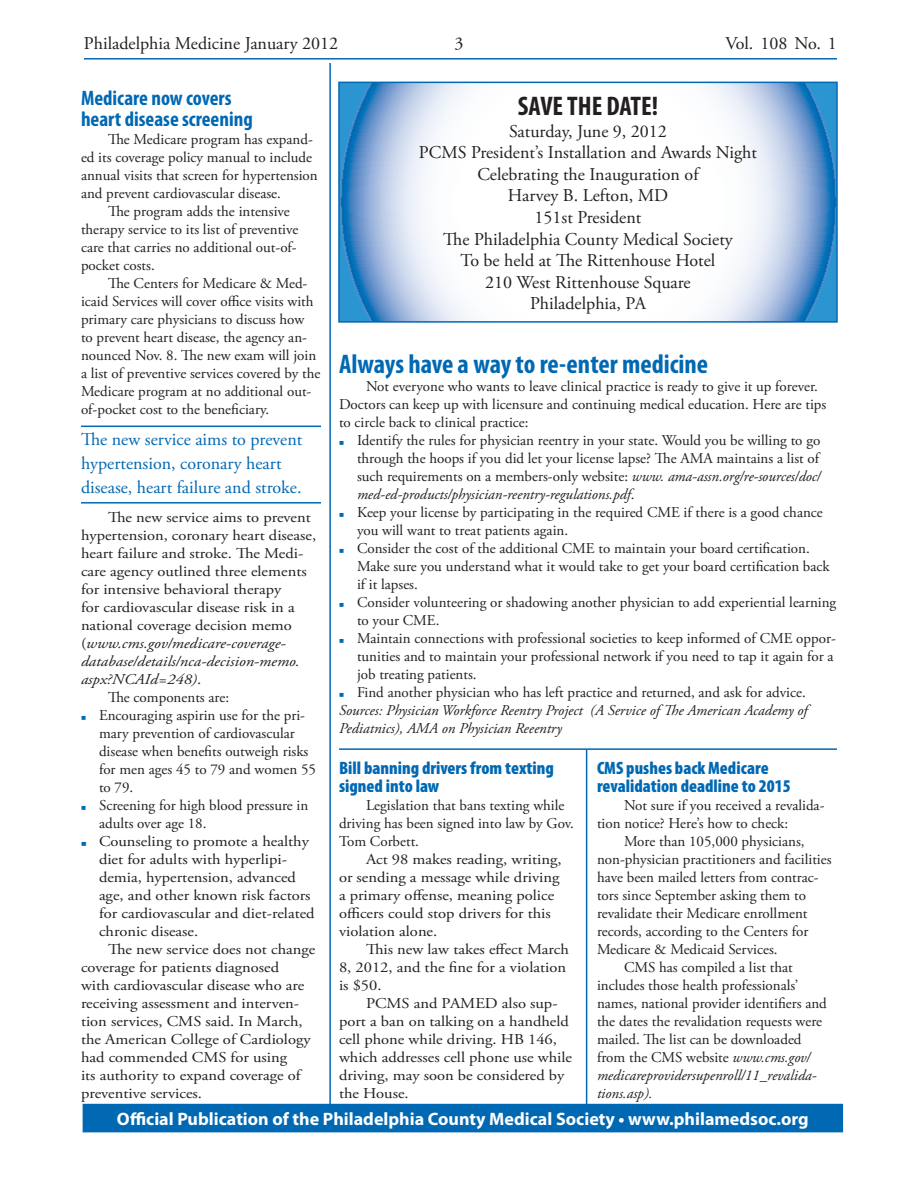
<style>
.page{position:relative;width:918px;height:1188px;background:#fff}
.page>*{position:absolute;margin:0;border:0;box-sizing:border-box;transform-origin:0 0}
.Headline{font:700 condensed 27px "Myriad Pro";color:#0168b3}
.Headline-2{font:700 condensed 27px "Myriad Pro";color:#231f20}
.Headline-3{font:700 condensed 21px/21px "Myriad Pro";color:#0168b3}
.plain{font:18px "Adobe Garamond Pro";color:#231f20}
.HL_12_pt_blue{font:900 condensed 18px/18px "Myriad Pro";color:#0168b3}
.pull_page_2{font:18px/24px "Adobe Garamond Pro";color:#0168b3}
.t1{font:700 18px "Myriad Pro";color:#fff}
.body{font:15px/18px "Adobe Garamond Pro";color:#231f20}
.Bullet_no_space{font:15px/18px "Adobe Garamond Pro";color:#231f20}
.body-2{font:15px/18px "Adobe Garamond Pro";color:#231f20;scale:1.1 1}
.Bullet_no_space-2{font:15px/18px "Adobe Garamond Pro";color:#231f20;scale:1.1 1}
.Source{font:italic 15px/18px "Adobe Garamond Pro";color:#231f20}
.Bullet_no_space-3{font:6px "Zapf Essentials LT Markers";color:#0168b3}
.Bullet_no_space-4{font:6px "Zapf Essentials LT Markers";color:#0168b3;scale:1.1 1}
.s1{font-style:italic}
</style>
<div class="page">
<hr style="left:84px;top:58px;width:753px;height:2px;background:#0168b3">
<div style="left:83px;top:1105px;width:759px;height:27px;background:#0168b3"></div>
<div style="left:83px;top:1104px;width:760px;height:28px;border:2px solid #0168b3"></div>
<hr style="left:329px;top:63px;width:2px;height:483px;background:#0168b3">
<hr style="left:329px;top:546px;width:2px;height:559px;background:#0168b3">
<hr style="left:339px;top:748px;width:498px;height:2px;background:#0168b3">
<hr style="left:81px;top:426px;width:240px;height:1px;background:#0168b3">
<hr style="left:81px;top:502px;width:240px;height:2px;background:#0168b3">
<hr style="left:586px;top:750px;width:1px;height:355px;background:#0168b3">
<svg style="left:341px;top:85px;width:494px;height:235px"></svg>
<div style="left:338px;top:82px;width:500px;height:241px;border:2px solid #0168b3"></div>
<p class="plain" style="left:84px;top:33px;width:256px">Philadelphia Medicine January 2012</p>
<p class="plain" style="left:454px;top:33px;width:10px">3</p>
<p class="plain" style="left:725px;top:33px;width:113px">Vol. 108 No. 1</p>
<p class="Headline-3" style="left:81px;top:87px;width:173px">Medicare now covers heart disease screening</p>
<p class="body" style="left:81px;top:131px;width:238px;text-indent:27px">The Medicare program has expand&shy;ed its coverage policy manual to include annual visits that screen for hypertension and prevent cardiovascular disease.</p>
<p class="body" style="left:81px;top:203px;width:219px;text-indent:27px">The program adds the intensive therapy service to its list of preventive care that carries no additional out-of&shy;pocket costs.</p>
<p class="body" style="left:81px;top:275px;width:241px;text-indent:27px">The Centers for Medicare &amp; Med&shy;icaid Services will cover office visits with primary care physicians to discuss how<br>to prevent heart disease, the agency an&shy;nounced Nov. 8. The new exam will join a list of preventive services covered by the Medicare program at no additional out&shy;of-pocket cost to the beneficiary.</p>
<p class="pull_page_2" style="left:81px;top:428px;width:223px">The new service aims to prevent hypertension, coronary heart disease, heart failure and stroke.</p>
<p class="body-2" style="left:81px;top:509px;width:215px;text-indent:27px">The new service aims to prevent hypertension, coronary heart disease, heart failure and stroke. The Medi&shy;care agency outlined three elements for intensive behavioral therapy<br>for cardiovascular disease risk in a national coverage decision memo (<span class="s1">www.cms.gov/medicare-coverage&shy;database/details/nca-decision-memo. aspx?NCAId=248)</span>.</p>
<p class="body" style="left:108px;top:689px;width:123px">The components are:</p>
<p class="Bullet_no_space-3" style="left:81px;top:714px;width:7px">7</p>
<p class="Bullet_no_space" style="left:99px;top:707px;width:219px">Encouraging aspirin use for the pri&shy;mary prevention of cardiovascular disease when benefits outweigh risks for men ages 45 to 79 and women 55 to 79.</p>
<p class="Bullet_no_space-3" style="left:81px;top:804px;width:7px">7</p>
<p class="Bullet_no_space" style="left:99px;top:797px;width:211px">Screening for high blood pressure in adults over age 18.</p>
<p class="Bullet_no_space-4" style="left:81px;top:840px;width:7px">7</p>
<p class="Bullet_no_space-2" style="left:99px;top:833px;width:198px">Counseling to promote a healthy diet for adults with hyperlipi&shy;demia, hypertension, advanced age, and other known risk factors for cardiovascular and diet-related chronic disease.</p>
<p class="body-2" style="left:81px;top:941px;width:215px;text-indent:27px">The new service does not change coverage for patients diagnosed<br>with cardiovascular disease who are receiving assessment and interven&shy;tion services, CMS said. In March, the American College of Cardiology had commended CMS for using<br>its authority to expand coverage of preventive services.</p>
<p class="Headline-2" style="left:518px;top:89px;width:142px">SAVE THE DATE!</p>
<p class="plain" style="left:509px;top:120px;width:159px">Saturday, June 9, 2012</p>
<p class="plain" style="left:419px;top:142px;width:340px">PCMS President’s Installation and Awards Night</p>
<p class="plain" style="left:477px;top:163px;width:223px">Celebrating the Inauguration of</p>
<p class="plain" style="left:508px;top:185px;width:162px">Harvey B. Lefton, MD</p>
<p class="plain" style="left:535px;top:207px;width:108px">151st President</p>
<p class="plain" style="left:443px;top:228px;width:291px">The Philadelphia County Medical Society</p>
<p class="plain" style="left:461px;top:250px;width:256px">To be held at The Rittenhouse Hotel</p>
<p class="plain" style="left:485px;top:271px;width:207px">210 West Rittenhouse Square</p>
<p class="plain" style="left:530px;top:293px;width:117px">Philadelphia, PA</p>
<p class="Headline" style="left:339px;top:347px;width:371px">Always have a way to re-enter medicine</p>
<p class="body" style="left:339px;top:378px;width:489px;text-indent:27px">Not everyone who wants to leave clinical practice is ready to give it up forever.<br>Doctors can keep up with licensure and continuing medical education. Here are tips to circle back to clinical practice:</p>
<p class="Bullet_no_space-3" style="left:339px;top:439px;width:7px">7</p>
<p class="Bullet_no_space" style="left:357px;top:432px;width:465px;text-align:justify">Identify the rules for physician reentry in your state. Would you be willing to go through the hoops if you did let your license lapse? The AMA maintains a list of such requirements on a members-only website: <span class="s1">www. ama-assn.org/re-sources/doc/ med-ed-products/physician-reentry-regulations.pdf</span>.</p>
<p class="Bullet_no_space-3" style="left:339px;top:511px;width:7px">7</p>
<p class="Bullet_no_space" style="left:357px;top:504px;width:467px">Keep your license by participating in the required CME if there is a good chance you will want to treat patients again.</p>
<p class="Bullet_no_space-3" style="left:339px;top:547px;width:7px">7</p>
<p class="Bullet_no_space" style="left:357px;top:540px;width:474px">Consider the cost of the additional CME to maintain your board certification.<br>Make sure you understand what it would take to get your board certification back if it lapses.</p>
<p class="Bullet_no_space-3" style="left:339px;top:601px;width:7px">7</p>
<p class="Bullet_no_space" style="left:357px;top:594px;width:481px">Consider volunteering or shadowing another physician to add experiential learning to your CME.</p>
<p class="Bullet_no_space-3" style="left:339px;top:637px;width:7px">7</p>
<p class="Bullet_no_space" style="left:357px;top:630px;width:480px">Maintain connections with professional societies to keep informed of CME oppor&shy;tunities and to maintain your professional network if you need to tap it again for a job treating patients.</p>
<p class="Bullet_no_space-3" style="left:339px;top:691px;width:7px">7</p>
<p class="Bullet_no_space" style="left:357px;top:684px;width:450px">Find another physician who has left practice and returned, and ask for advice.</p>
<p class="Source" style="left:339px;top:702px;width:470px">Sources: Physician Workforce Reentry Project (A Service of The American Academy of<br>Pediatnics), AMA on Physician Reeentry</p>
<p class="HL_12_pt_blue" style="left:339px;top:758px;width:217px">Bill banning drivers from texting signed into law</p>
<p class="body" style="left:339px;top:797px;width:236px;text-indent:27px">Legislation that bans texting while driving has been signed into law by Gov.<br>Tom Corbett.</p>
<p class="body-2" style="left:339px;top:851px;width:204px;text-indent:27px">Act 98 makes reading, writing, or sending a message while driving a primary offense, meaning police officers could stop drivers for this violation alone.</p>
<p class="body-2" style="left:339px;top:941px;width:211px;text-indent:27px">This new law takes effect March<br>8, 2012, and the fine for a violation is $50.</p>
<p class="body-2" style="left:339px;top:995px;width:213px;text-indent:27px">PCMS and PAMED also sup&shy;port a ban on talking on a handheld cell phone while driving. HB 146, which addresses cell phone use while driving, may soon be considered by the House.</p>
<p class="HL_12_pt_blue" style="left:597px;top:758px;width:195px">CMS pushes back Medicare revalidation deadline to 2015</p>
<p class="body" style="left:597px;top:797px;width:229px;text-indent:27px">Not sure if you received a revalida&shy;tion notice? Here’s how to check:</p>
<p class="body" style="left:597px;top:833px;width:236px;text-indent:27px">More than 105,000 physicians, non-physician practitioners and facilities have been mailed letters from contrac&shy;tors since September asking them to revalidate their Medicare enrollment records, according to the Centers for Medicare &amp; Medicaid Services.</p>
<p class="body" style="left:597px;top:959px;width:231px;text-indent:27px">CMS has compiled a list that includes those health professionals’ names, national provider identifiers and the dates the revalidation requests were mailed. The list can be downloaded from the CMS website <span class="s1">www.cms.gov/ medicareprovidersupenroll/11_revalida&shy;tions.asp).</span></p>
<p class="t1" style="left:117px;top:1107px;width:693px">Official Publication of the Philadelphia County Medical Society • www.philamedsoc.org</p>
</div>
